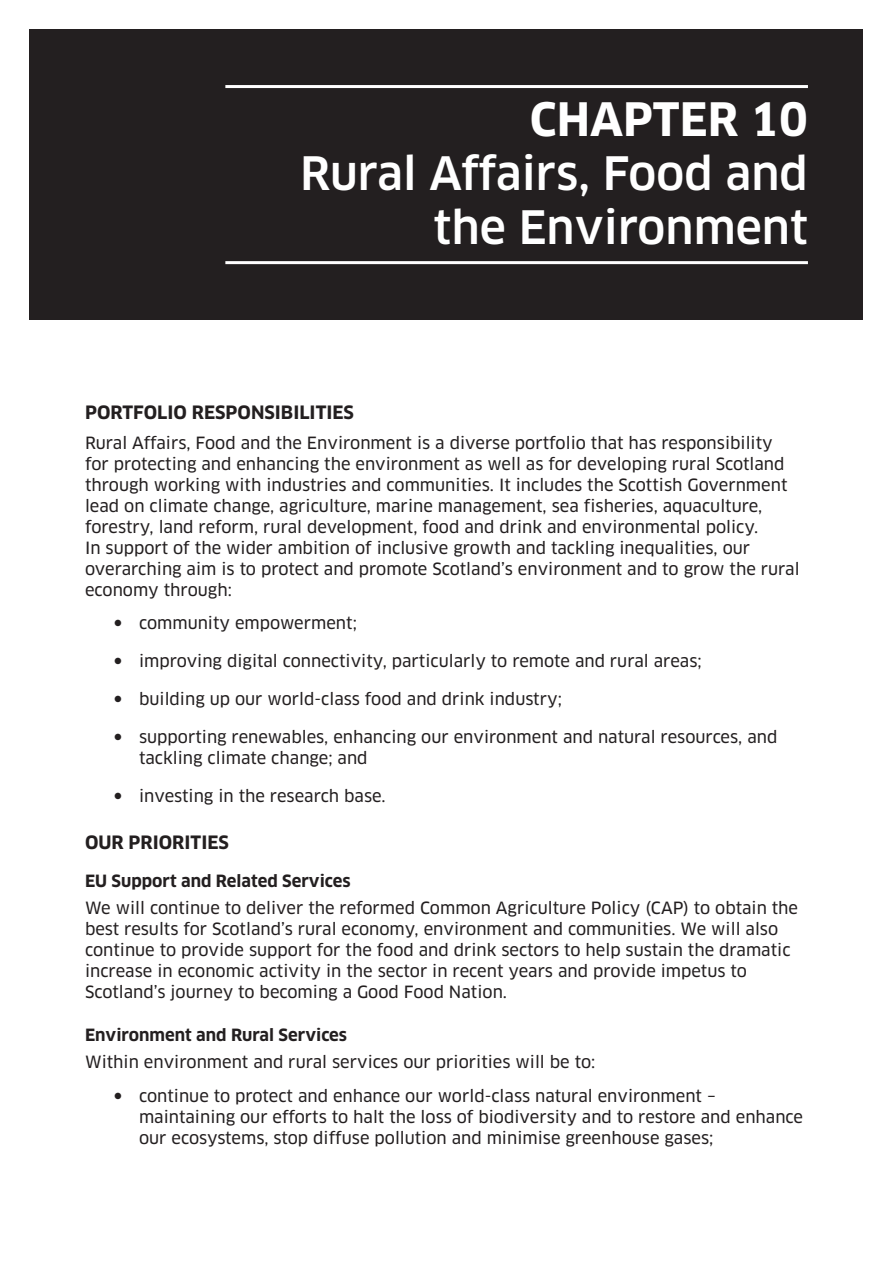
<style>
.page{position:relative;width:893px;height:1263px;background:#fff}
.page>*{position:absolute;margin:0;border:0;box-sizing:border-box;transform-origin:0 0}
.t1{font:500 45px/54px "Clan";color:#fff;text-align:right}
.t2{font:700 45px "Clan";color:#fff}
.t3{font:700 18px "Clan";color:#231f20}
.t4{font:16.5px/21px "Clan News";color:#231f20}
.t5{font:700 16.5px "Clan";color:#231f20}
</style>
<div class="page">
<div style="left:30px;top:30px;width:833px;height:290px;background:#231f20"></div>
<hr style="left:225px;top:85px;width:583px;height:3px;background:#fff">
<hr style="left:225px;top:261px;width:583px;height:3px;background:#fff">
<h1 class="t2" style="left:530px;top:91px;width:280px">CHAPTER 10</h1>
<h1 class="t1" style="left:300px;top:147px;width:509px">Rural Affairs, Food and the Environment</h1>
<p class="t3" style="left:85px;top:401px;width:270px">PORTFOLIO RESPONSIBILITIES</p>
<p class="t4" style="left:85px;top:432px;width:716px">Rural Affairs, Food and the Environment is a diverse portfolio that has responsibility for protecting and enhancing the environment as well as for developing rural Scotland through working with industries and communities. It includes the Scottish Government lead on climate change, agriculture, marine management, sea fisheries, aquaculture, forestry, land reform, rural development, food and drink and environmental policy.<br>In support of the wider ambition of inclusive growth and tackling inequalities, our overarching aim is to protect and promote Scotland’s environment and to grow the rural economy through:</p>
<p class="t4" style="left:139px;top:613px;width:219px">community empowerment;</p>
<p class="t4" style="left:139px;top:651px;width:564px">improving digital connectivity, particularly to remote and rural areas;</p>
<p class="t4" style="left:139px;top:689px;width:424px">building up our world-class food and drink industry;</p>
<p class="t4" style="left:139px;top:727px;width:640px">supporting renewables, enhancing our environment and natural resources, and tackling climate change; and</p>
<p class="t4" style="left:139px;top:786px;width:248px">investing in the research base.</p>
<p class="t3" style="left:85px;top:831px;width:145px">OUR PRIORITIES</p>
<p class="t5" style="left:85px;top:871px;width:267px">EU Support and Related Services</p>
<p class="t4" style="left:85px;top:898px;width:715px">We will continue to deliver the reformed Common Agriculture Policy (CAP) to obtain the best results for Scotland’s rural economy, environment and communities. We will also continue to provide support for the food and drink sectors to help sustain the dramatic increase in economic activity in the sector in recent years and provide impetus to Scotland’s journey to becoming a Good Food Nation.</p>
<p class="t5" style="left:85px;top:1024px;width:263px">Environment and Rural Services</p>
<p class="t4" style="left:139px;top:1045px;width:578px;line-height:33.8px;text-indent:-54px">Within environment and rural services our priorities will be to:<br>continue to protect and enhance our world-class natural environment –</p>
<p class="t4" style="left:139px;top:1106px;width:665px">maintaining our efforts to halt the loss of biodiversity and to restore and enhance our ecosystems, stop diffuse pollution and minimise greenhouse gases;</p>
</div>
